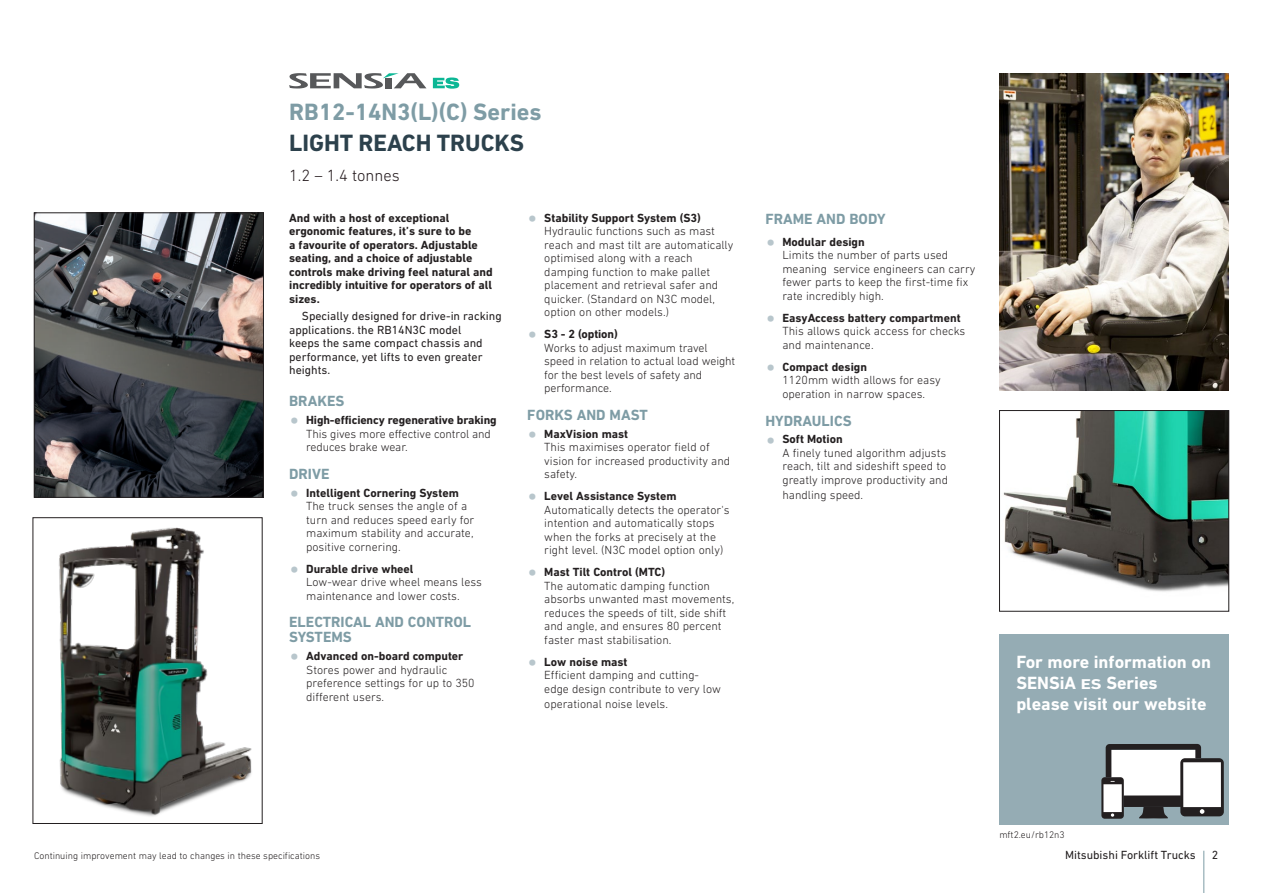
<style>
.page{position:relative;width:1263px;height:893px;background:#fff}
.page>*{position:absolute;margin:0;border:0;box-sizing:border-box;transform-origin:0 0}
.Inside_Series_Name_Norm{font:700 24px "DIN Next LT Pro";color:#7e9ca5}
.Inside_FormFactor_Norm{font:700 24px "DIN Next LT Pro";color:#2c414c}
.Boxout-Header{font:700 18px/21px "DIN Next LT Pro";color:#fff}
.Inside_Capacity_Norm{font:300 16.5px "DIN Next LT Pro";color:#23191c}
.TOP_FEATURES_Section_header{font:700 15px/15px "DIN Next LT Pro";color:#7e9ca5}
.FAB_Bullets{font:700 15px "DIN Next LT Pro";color:#7e9ca5}
.t1{font:300 12px/13.5px "DIN Next LT Pro";color:#231f20}
.FAB_Body_LEAD_-_N{font:700 12px/13.5px "DIN Next LT Pro";color:#231f20}
.FAB_Body_regular_N{font:12px/13.5px "DIN Next LT Pro";color:#231f20}
.BODY_Smallprint_Norm{font:300 9.75px "DIN Next LT Pro";color:#231f20}
.s1{font-weight:400;font-size:24px;color:#b8c6cc}
.s2{font-weight:700}
.s3{font-size:14.4px}
</style>
<div class="page">
<div style="left:999px;top:634px;width:230px;height:191px;background:#95acb4"></div>
<div style="left:1111px;top:750px;width:84px;height:46px;background:#fff"></div>
<svg style="left:1139px;top:807px;width:29px;height:12px"></svg>
<div style="left:1101px;top:777px;width:23px;height:42px;background:#231f20;border-radius:3px"></div>
<svg style="left:1111px;top:813px;width:3px;height:4px"></svg>
<div style="left:1103px;top:784px;width:19px;height:28px;background:#fff"></div>
<div style="left:1180px;top:758px;width:44px;height:58px;background:#231f20;border-radius:5px"></div>
<svg style="left:1200px;top:809px;width:4px;height:5px"></svg>
<div style="left:1183px;top:762px;width:38px;height:45px;background:#fff"></div>
<svg style="left:1106px;top:744px;width:95px;height:38px"></svg>
<div style="left:1124px;top:795px;width:57px;height:12px;background:#231f20"></div>
<svg style="left:289px;top:73px;width:137px;height:15px"></svg>
<svg style="left:433px;top:78px;width:26px;height:11px"></svg>
<img style="left:36px;top:215px;width:226px;height:280px">
<div style="left:34px;top:213px;width:230px;height:284px;border:1px solid #231f20"></div>
<img style="left:1003px;top:412px;width:224px;height:180px">
<div style="left:999px;top:410px;width:230px;height:201px;border:1px solid #231f20"></div>
<img style="left:59px;top:527px;width:193px;height:290px">
<div style="left:33px;top:517px;width:229px;height:307px;border:1px solid #231f20"></div>
<img style="left:999px;top:73px;width:230px;height:317px">
<hr style="left:1203px;top:851px;width:1px;height:42px;background:#7e9ca5">
<p class="Inside_Series_Name_Norm" style="left:289px;top:98px;width:254px">RB12-14N3(L)(C) Series</p>
<p class="Inside_FormFactor_Norm" style="left:289px;top:129px;width:236px">LIGHT REACH TRUCKS</p>
<p class="Inside_Capacity_Norm" style="left:289px;top:165px;width:112px">1.2 – 1.4 tonnes</p>
<p class="FAB_Body_LEAD_-_N" style="left:289px;top:211px;width:205px">And with a host of exceptional ergonomic features, it’s sure to be<br>a favourite of operators. Adjustable seating, and a choice of adjustable controls make driving feel natural and incredibly intuitive for operators of all sizes.</p>
<p class="FAB_Body_regular_N" style="left:289px;top:309px;width:214px;text-indent:13px">Specially designed for drive-in racking applications. the RB14N3C model<br>keeps the same compact chassis and performance, yet lifts to even greater heights.</p>
<p class="TOP_FEATURES_Section_header" style="left:289px;top:394px;width:57px">BRAKES</p>
<p class="t1" style="left:306px;top:413px;width:192px;text-indent:-17px"><span class="s1">•</span> <span class="s2">High-efficiency regenerative braking<br></span>This gives more effective control and reduces brake wear.</p>
<p class="TOP_FEATURES_Section_header" style="left:289px;top:466px;width:42px">DRIVE</p>
<p class="t1" style="left:306px;top:486px;width:170px;text-indent:-17px"><span class="s1">•</span> <span class="s2">Intelligent Cornering System<br></span>The truck senses the angle of a turn and reduces speed early for maximum stability and accurate, positive cornering.</p>
<p class="t1" style="left:306px;top:562px;width:177px;text-indent:-17px"><span class="s1">•</span> <span class="s2">Durable drive wheel<br></span>Low-wear drive wheel means less maintenance and lower costs.</p>
<p class="TOP_FEATURES_Section_header" style="left:289px;top:615px;width:183px">ELECTRICAL AND CONTROL<br>SYSTEMS</p>
<p class="t1" style="left:306px;top:649px;width:170px;text-indent:-17px"><span class="s1">•</span> <span class="s2">Advanced on-board computer<br></span>Stores power and hydraulic preference settings for up to 350 different users.</p>
<p class="t1" style="left:544px;top:211px;width:191px;text-indent:-17px"><span class="s1">•</span> <span class="s2">Stability Support System (S3)<br></span>Hydraulic functions such as mast reach and mast tilt are automatically optimised along with a reach damping function to make pallet placement and retrieval safer and quicker. (Standard on N3C model, option on other models.)</p>
<p class="t1" style="left:544px;top:327px;width:192px;text-indent:-17px"><span class="s1">•</span> <span class="s2">S3 - 2 (option)<br></span>Works to adjust maximum travel speed in relation to actual load weight for the best levels of safety and performance.</p>
<p class="TOP_FEATURES_Section_header" style="left:527px;top:407px;width:122px">FORKS AND MAST</p>
<p class="t1" style="left:544px;top:427px;width:187px;text-indent:-17px"><span class="s1">•</span> <span class="s2">MaxVision mast<br></span>This maximises operator field of vision for increased productivity and safety.</p>
<p class="t1" style="left:544px;top:489px;width:187px;text-indent:-17px"><span class="s1">•</span> <span class="s2">Level Assistance System </span>Automatically detects the operator's intention and automatically stops when the forks at precisely at the right level. (N3C model option only)</p>
<p class="t1" style="left:544px;top:565px;width:191px;text-indent:-17px"><span class="s1">•</span> <span class="s2">Mast Tilt Control (MTC)<br></span>The automatic damping function absorbs unwanted mast movements, reduces the speeds of tilt, side shift and angle, and ensures 80 percent faster mast stabilisation.</p>
<p class="t1" style="left:544px;top:655px;width:178px;text-indent:-17px"><span class="s1">•</span> <span class="s2">Low noise mast<br></span>Efficient damping and cutting&shy;edge design contribute to very low</p>
<p class="t1" style="left:544px;top:697px;width:125px">operational noise levels.</p>
<p class="FAB_Bullets" style="left:765px;top:210px;width:122px">FRAME AND BODY</p>
<p class="t1" style="left:782px;top:235px;width:194px;text-indent:-17px"><span class="s1">•</span> <span class="s2">Modular design<br></span>Limits the number of parts used meaning service engineers can carry fewer parts to keep the first-time fix rate incredibly high.</p>
<p class="t1" style="left:782px;top:311px;width:184px;text-indent:-17px"><span class="s1">•</span> <span class="s2">EasyAccess battery compartment<br></span>This allows quick access for checks and maintenance.</p>
<p class="t1" style="left:782px;top:360px;width:160px;text-indent:-17px"><span class="s1">•</span> <span class="s2">Compact design<br></span>1120mm width allows for easy operation in narrow spaces.</p>
<p class="TOP_FEATURES_Section_header" style="left:765px;top:413px;width:88px">HYDRAULICS</p>
<p class="t1" style="left:782px;top:432px;width:167px;text-indent:-17px"><span class="s1">•</span> <span class="s2">Soft Motion<br></span>A finely tuned algorithm adjusts reach, tilt and sideshift speed to greatly improve productivity and</p>
<p class="t1" style="left:782px;top:488px;width:82px">handling speed.</p>
<p class="Boxout-Header" style="left:1016px;top:652px;width:196px">For more information on<br>SENSiA <span class="s3">ES</span> Series please visit our website</p>
<p class="BODY_Smallprint_Norm" style="left:34px;top:850px;width:288px">Continuing improvement may lead to changes in these specifications</p>
<p class="BODY_Smallprint_Norm" style="left:999px;top:829px;width:67px">mft2.eu/rb12n3</p>
<p class="FAB_Body_regular_N" style="left:1065px;top:848px;width:132px">Mitsubishi Forklift Trucks</p>
<p class="FAB_Body_regular_N" style="left:1212px;top:848px;width:8px">2</p>
</div>
